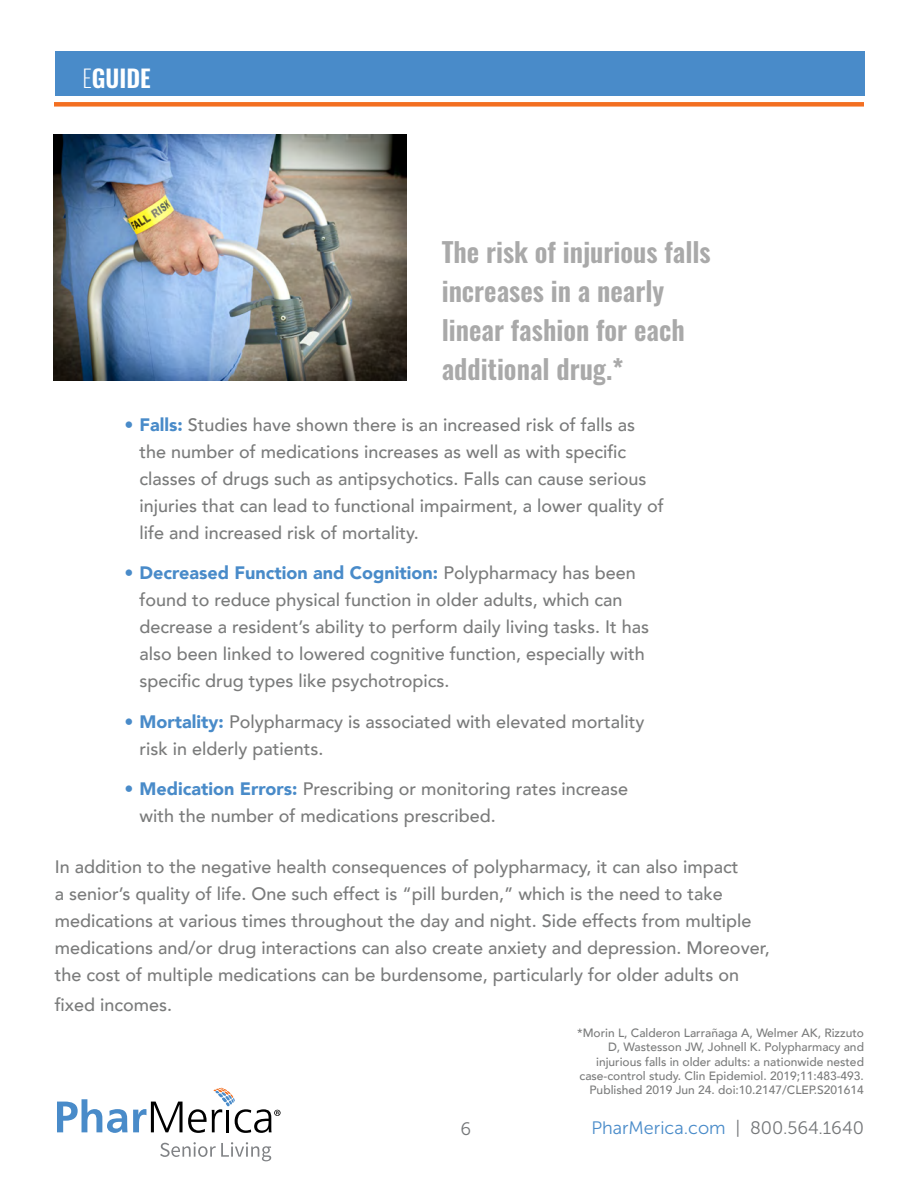
<style>
.page{position:relative;width:918px;height:1188px;background:#fff}
.page>*{position:absolute;margin:0;border:0;box-sizing:border-box;transform-origin:0 0}
.t1{font:600 27px/39px "Oswald";color:#a9a9a9}
.t2{font:600 24px "Oswald";color:#fff}
.t3{font:500 18px/27px "Avenir";color:#7a7b7b}
.t4{font:18px "Museo Sans 300";color:#498bc9}
.t5{font:18px "Museo Sans 300";color:#757779}
.t6{font:500 12px/14.4px "Avenir";color:#7a7b7b;text-align:right}
.s1{font-weight:200}
.s2{font-weight:900;color:#498bc9}
.s3{color:#757779}
</style>
<div class="page">
<img style="left:53px;top:134px;width:354px;height:247px">
<div style="left:55px;top:52px;width:810px;height:44px;background:#498bc9"></div>
<div style="left:54px;top:102px;width:810px;height:5px;background:#f36f21"></div>
<svg style="left:160px;top:1142px;width:111px;height:19px"></svg>
<svg style="left:57px;top:1088px;width:224px;height:45px"></svg>
<h2 class="t2" style="left:82px;top:66px;width:70px"><span class="s1">E</span>GUIDE</h2>
<h1 class="t1" style="left:442px;top:234px;width:271px">The risk of injurious falls increases in a nearly linear fashion for each additional drug.*</h1>
<p class="t3" style="left:139px;top:410px;width:526px;text-indent:-15px"><span class="s2">• Falls:</span> Studies have shown there is an increased risk of falls as the number of medications increases as well as with specific classes of drugs such as antipsychotics. Falls can cause serious injuries that can lead to functional impairment, a lower quality of life and increased risk of mortality.</p>
<p class="t3" style="left:139px;top:559px;width:511px;text-indent:-15px"><span class="s2">• Decreased Function and Cognition:</span> Polypharmacy has been found to reduce physical function in older adults, which can decrease a resident’s ability to perform daily living tasks. It has also been linked to lowered cognitive function, especially with specific drug types like psychotropics.</p>
<p class="t3" style="left:139px;top:707px;width:507px;text-indent:-15px"><span class="s2">• Mortality:</span> Polypharmacy is associated with elevated mortality risk in elderly patients.</p>
<p class="t3" style="left:139px;top:775px;width:490px;text-indent:-15px"><span class="s2">• Medication Errors:</span> Prescribing or monitoring rates increase with the number of medications prescribed.</p>
<p class="t3" style="left:55px;top:852px;width:716px">In addition to the negative health consequences of polypharmacy, it can also impact<br>a senior’s quality of life. One such effect is “pill burden,” which is the need to take medications at various times throughout the day and night. Side effects from multiple medications and/or drug interactions can also create anxiety and depression. Moreover, the cost of multiple medications can be burdensome, particularly for older adults on</p>
<p class="t3" style="left:55px;top:990px;width:119px">fixed incomes.</p>
<p class="t6" style="left:577px;top:1025px;width:288px">*Morin L, Calderon Larrañaga A, Welmer AK, Rizzuto D, Wastesson JW, Johnell K. Polypharmacy and injurious falls in older adults: a nationwide nested case-control study. Clin Epidemiol. 2019;11:483-493.<br>Published 2019 Jun 24. doi:10.2147/CLEP.S201614</p>
<p class="t5" style="left:461px;top:1119px;width:12px">6</p>
<p class="t4" style="left:591px;top:1118px;width:274px">PharMerica.com <span class="s3">| 800.564.1640</span></p>
</div>
